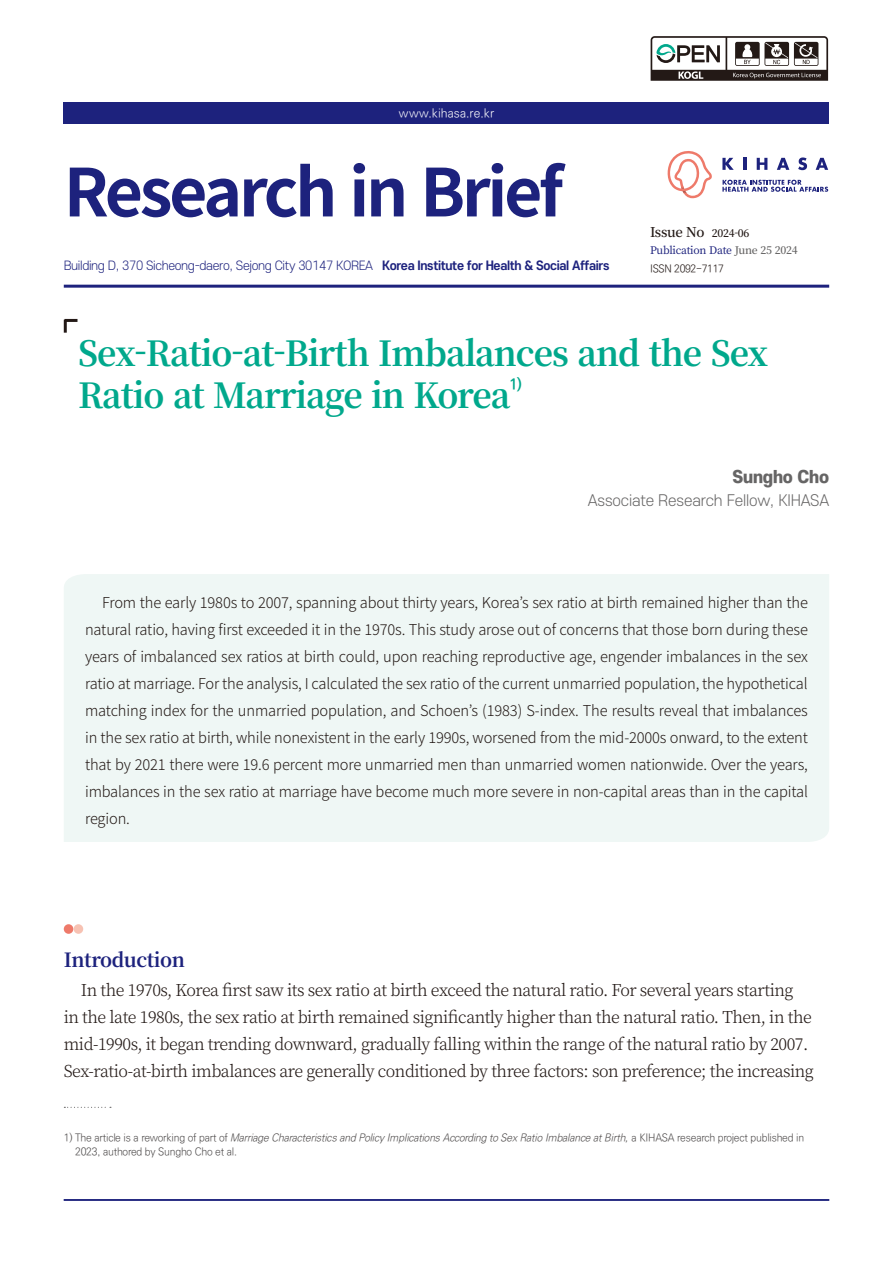
<style>
.page{position:relative;width:893px;height:1263px;background:#fff}
.page>*{position:absolute;margin:0;border:0;box-sizing:border-box;transform-origin:0 0}
.t1{font:700 66px "Noto Sans CJ Kkr";letter-spacing:-.05em;color:#1d227d}
.타이틀{font:700 34.5px/41.4px "Noto Serif CJ Kkr";letter-spacing:-.03em;color:#00a88c}
.영어_제목{font:700 19.5px "Noto Serif CJ Kkr";letter-spacing:-.02em;color:#1d227d}
.영어_본문{font:300 16.5px/27px "Noto Serif CJ Kkr";letter-spacing:-.03em;color:#231916;text-align:center}
.t2{font:800 16.5px "S Core Dream 8";letter-spacing:-.01em;color:#666565}
.영어_본문-2{font:300 15px/27px "Noto Sans KR";letter-spacing:-.01em;color:#231916;text-align:justify}
.t3{font:300 15px "S Core Dream 3";letter-spacing:-.01em;color:#666565}
.타이틀-2{font:700 15px "Ko Pub Dotum";color:#00a88c}
.t4{font:600 13.5px "Noto Serif CJ Kkr";letter-spacing:-.03em;color:#231916}
.t5{font:300 12px "S Core Dream 3";letter-spacing:-.03em;color:#1d227d}
.t6{font:300 12px "Ko Pub Dotum";letter-spacing:.01em;color:#fff}
.각주{font:300 10.5px/14.2px "Ko Pub Dotum";letter-spacing:-.02em;color:#4d4a4a}
.t7{font:500 10.5px "Noto Serif CJ Kkr";letter-spacing:-.025em;color:#1d227d}
.t8{font:300 10.5px "Ko Pub Dotum";letter-spacing:-.03em;color:#231916}
.s1{font-family:"S Core Dream 6";font-weight:700}
.s2{font-size:10.5px}
.s3{font-weight:600;color:#666565}
.s4{font-style:italic}
</style>
<div class="page">
<div style="left:64px;top:102px;width:765px;height:21px;background:#1d227d"></div>
<svg style="left:651px;top:36px;width:177px;height:45px"></svg>
<hr style="left:64px;top:285px;width:765px;height:3px;background:#1d227d">
<svg style="left:64px;top:319px;width:13px;height:14px"></svg>
<svg style="left:722px;top:158px;width:12px;height:12px"></svg>
<svg style="left:743px;top:158px;width:3px;height:12px"></svg>
<svg style="left:757px;top:158px;width:10px;height:12px"></svg>
<svg style="left:777px;top:158px;width:12px;height:12px"></svg>
<svg style="left:798px;top:157px;width:9px;height:13px"></svg>
<svg style="left:816px;top:158px;width:12px;height:12px"></svg>
<svg style="left:722px;top:180px;width:106px;height:12px"></svg>
<svg style="left:667px;top:151px;width:45px;height:47px"></svg>
<hr style="left:64px;top:1199px;width:765px;height:2px;background:#1d227d">
<div style="left:64px;top:924px;width:9px;height:10px;background:#ee7a6a;border-radius:50%"></div>
<div style="left:74px;top:924px;width:9px;height:10px;background:#f7c2b3;border-radius:50%"></div>
<svg style="left:64px;top:1107px;width:47px;height:1px"></svg>
<div style="left:64px;top:574px;width:765px;height:268px;background:#eff7f5"></div>
<p class="t6" style="left:399px;top:108px;width:97px">www.kihasa.re.kr</p>
<h1 class="t1" style="left:64px;top:155px;width:501px">Research in Brief</h1>
<p class="t5" style="left:64px;top:257px;width:547px">Building D, 370 Sicheong-daero, Sejong City 30147 KOREA <span class="s1">Korea Institute for Health &amp; Social Affairs</span></p>
<p class="t4" style="left:650px;top:225px;width:101px">Issue No <span class="s2">2024-06</span></p>
<p class="t7" style="left:650px;top:244px;width:149px">Publication Date <span class="s3">June 25 2024</span></p>
<p class="t8" style="left:650px;top:264px;width:75px">ISSN 2092-7117</p>
<p class="타이틀" style="left:78px;top:334px;width:691px">Sex-Ratio-at-Birth Imbalances and the Sex<br>Ratio at Marriage in Korea</p>
<p class="타이틀-2" style="left:509px;top:377px;width:14px">1)</p>
<p class="t2" style="left:732px;top:464px;width:98px">Sungho Cho</p>
<p class="t3" style="left:588px;top:489px;width:243px">Associate Research Fellow, KIHASA</p>
<p class="영어_본문-2" style="left:85px;top:589px;width:724px;text-indent:17px">From the early 1980s to 2007, spanning about thirty years, Korea’s sex ratio at birth remained higher than the natural ratio, having first exceeded it in the 1970s. This study arose out of concerns that those born during these years of imbalanced sex ratios at birth could, upon reaching reproductive age, engender imbalances in the sex ratio at marriage. For the analysis, I calculated the sex ratio of the current unmarried population, the hypothetical matching index for the unmarried population, and Schoen’s (1983) S-index. The results reveal that imbalances in the sex ratio at birth, while nonexistent in the early 1990s, worsened from the mid-2000s onward, to the extent that by 2021 there were 19.6 percent more unmarried men than unmarried women nationwide. Over the years, imbalances in the sex ratio at marriage have become much more severe in non-capital areas than in the capital region.</p>
<p class="영어_제목" style="left:64px;top:949px;width:123px">Introduction</p>
<p class="영어_본문" style="left:64px;top:976px;width:752px">In the 1970s, Korea first saw its sex ratio at birth exceed the natural ratio. For several years starting<br>in the late 1980s, the sex ratio at birth remained significantly higher than the natural ratio. Then, in the mid-1990s, it began trending downward, gradually falling within the range of the natural ratio by 2007.<br>Sex-ratio-at-birth imbalances are generally conditioned by three factors: son preference; the increasing</p>
<p class="각주" style="left:75px;top:1131px;width:731px;text-indent:-11px">1 ) T h e a rt i c l e i s a re wo r k i n g o f p a rt o f <span class="s4">Marriage Characteristics and Policy Implications According to Sex Ratio Imbalance atBirth,</span> a K I H A S A re s e a rc h p roj e c t p u b l i s h e d i n<br>2023, authored by Sungho Cho et al.</p>
</div>
